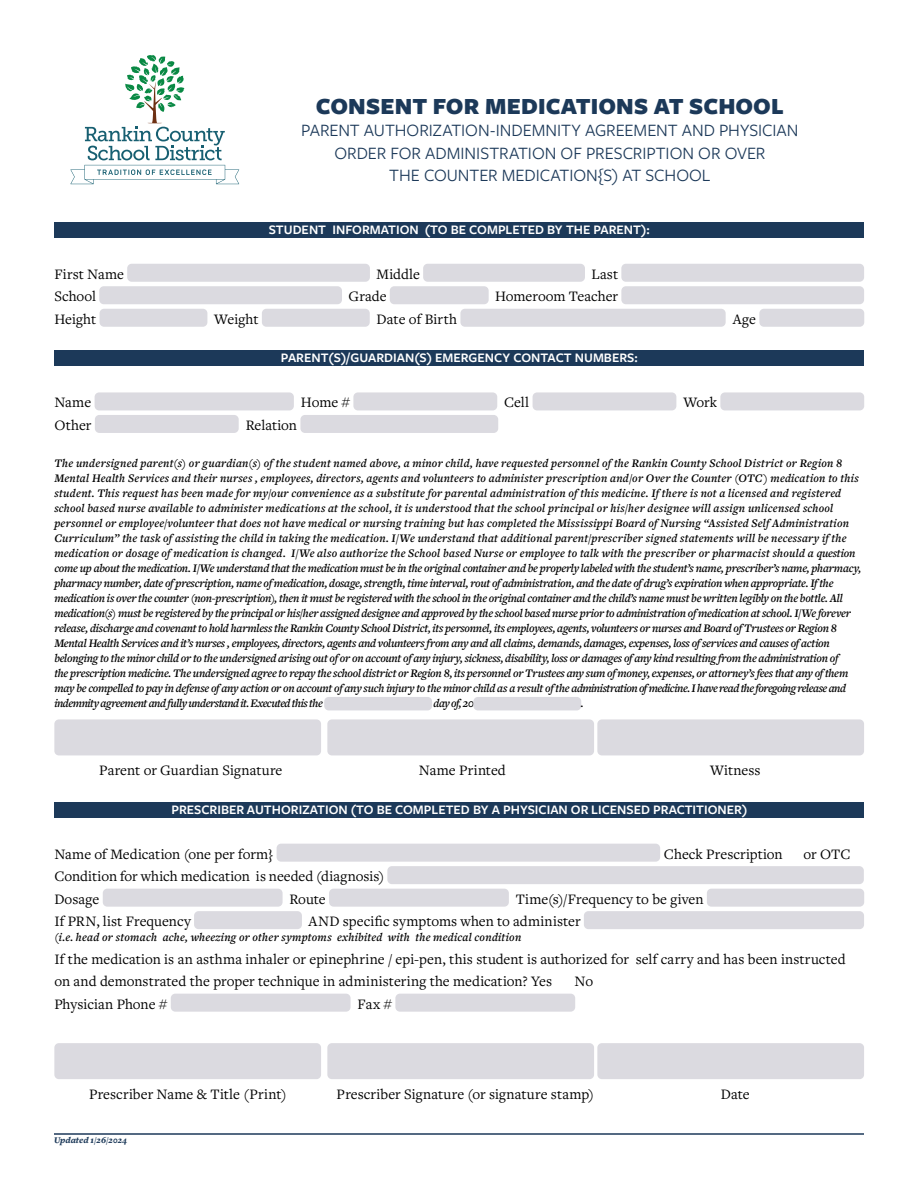
<style>
.page{position:relative;width:918px;height:1188px;background:#fff}
.page>*{position:absolute;margin:0;border:0;box-sizing:border-box;transform-origin:0 0}
.t1{font:900 24px "Freight Sans Pro";letter-spacing:.005em;color:#1c3959}
.t2{font:18px/22.5px "Freight Sans Pro";color:#1c3959;text-align:center}
.t3{font:15px/22.5px "Freight Text Pro";color:#000}
.t4{font:600 13.5px "Freight Sans Pro";color:#fff}
.t5{font:italic 600 12px/15px "Freight Text Pro";letter-spacing:-.005em;color:#000}
.t6{font:italic 600 12px "Freight Text Pro";letter-spacing:.015em;color:#000}
.t7{font:italic 900 9px "Freight Text Pro";color:#1c3959}
</style>
<div class="page">
<div style="left:54px;top:222px;width:810px;height:15px;background:#1c3959"></div>
<div style="left:54px;top:351px;width:810px;height:15px;background:#1c3959"></div>
<div style="left:54px;top:802px;width:810px;height:15px;background:#1c3959"></div>
<div style="left:127px;top:264px;width:243px;height:18px;background:#dbdae0;border-radius:4px"></div>
<div style="left:423px;top:264px;width:162px;height:18px;background:#dbdae0;border-radius:4px"></div>
<div style="left:621px;top:264px;width:243px;height:18px;background:#dbdae0;border-radius:4px"></div>
<div style="left:99px;top:286px;width:243px;height:18px;background:#dbdae0;border-radius:4px"></div>
<div style="left:390px;top:286px;width:99px;height:18px;background:#dbdae0;border-radius:4px"></div>
<div style="left:621px;top:286px;width:243px;height:18px;background:#dbdae0;border-radius:4px"></div>
<div style="left:100px;top:309px;width:107px;height:18px;background:#dbdae0;border-radius:4px"></div>
<div style="left:262px;top:309px;width:108px;height:18px;background:#dbdae0;border-radius:4px"></div>
<div style="left:460px;top:309px;width:266px;height:18px;background:#dbdae0;border-radius:4px"></div>
<div style="left:759px;top:309px;width:105px;height:18px;background:#dbdae0;border-radius:4px"></div>
<div style="left:95px;top:392px;width:199px;height:18px;background:#dbdae0;border-radius:5px"></div>
<div style="left:353px;top:392px;width:144px;height:18px;background:#dbdae0;border-radius:4px"></div>
<div style="left:533px;top:392px;width:143px;height:18px;background:#dbdae0;border-radius:4px"></div>
<div style="left:720px;top:392px;width:144px;height:18px;background:#dbdae0;border-radius:4px"></div>
<div style="left:95px;top:415px;width:144px;height:18px;background:#dbdae0;border-radius:4px"></div>
<div style="left:300px;top:415px;width:198px;height:18px;background:#dbdae0;border-radius:4px"></div>
<div style="left:324px;top:697px;width:108px;height:13px;background:#dbdae0;border-radius:4px"></div>
<div style="left:473px;top:697px;width:108px;height:13px;background:#dbdae0;border-radius:4px"></div>
<div style="left:54px;top:719px;width:267px;height:36px;background:#dbdae0;border-radius:4px"></div>
<div style="left:327px;top:719px;width:267px;height:36px;background:#dbdae0;border-radius:4px"></div>
<div style="left:597px;top:719px;width:267px;height:36px;background:#dbdae0;border-radius:4px"></div>
<div style="left:277px;top:844px;width:383px;height:18px;background:#dbdae0;border-radius:4px"></div>
<div style="left:387px;top:866px;width:477px;height:18px;background:#dbdae0;border-radius:4px"></div>
<div style="left:103px;top:889px;width:180px;height:18px;background:#dbdae0;border-radius:4px"></div>
<div style="left:329px;top:889px;width:180px;height:18px;background:#dbdae0;border-radius:4px"></div>
<div style="left:707px;top:889px;width:157px;height:18px;background:#dbdae0;border-radius:4px"></div>
<div style="left:194px;top:911px;width:108px;height:18px;background:#dbdae0;border-radius:4px"></div>
<div style="left:584px;top:911px;width:280px;height:18px;background:#dbdae0;border-radius:4px"></div>
<div style="left:171px;top:994px;width:180px;height:18px;background:#dbdae0;border-radius:4px"></div>
<div style="left:395px;top:994px;width:180px;height:18px;background:#dbdae0;border-radius:4px"></div>
<div style="left:54px;top:1043px;width:267px;height:36px;background:#dbdae0;border-radius:4px"></div>
<div style="left:327px;top:1043px;width:267px;height:36px;background:#dbdae0;border-radius:4px"></div>
<div style="left:597px;top:1043px;width:267px;height:36px;background:#dbdae0;border-radius:4px"></div>
<svg style="left:70px;top:55px;width:169px;height:129px"></svg>
<hr style="left:54px;top:1133px;width:810px;height:2px;background:#1c3959">
<h1 class="t1" style="left:316px;top:89px;width:470px">CONSENT FOR MEDICATIONS AT SCHOOL</h1>
<h2 class="t2" style="left:301px;top:118px;width:499px">PARENT AUTHORIZATION-INDEMNITY AGREEMENT AND PHYSICIAN<br>ORDER FOR ADMINISTRATION OF PRESCRIPTION OR OVER<br>THE COUNTER MEDICATION{S) AT SCHOOL</h2>
<p class="t4" style="left:269px;top:220px;width:382px">STUDENT INFORMATION (TO BE COMPLETED BY THE PARENT):</p>
<p class="t3" style="left:54px;top:262px;width:71px">First Name</p>
<p class="t3" style="left:377px;top:262px;width:45px">Middle</p>
<p class="t3" style="left:591px;top:262px;width:28px">Last</p>
<p class="t3" style="left:54px;top:285px;width:43px">School</p>
<p class="t3" style="left:349px;top:285px;width:39px">Grade</p>
<p class="t3" style="left:495px;top:285px;width:125px">Homeroom Teacher</p>
<p class="t3" style="left:54px;top:307px;width:43px">Height</p>
<p class="t3" style="left:214px;top:307px;width:46px">Weight</p>
<p class="t3" style="left:377px;top:307px;width:82px">Date of Birth</p>
<p class="t3" style="left:733px;top:307px;width:25px">Age</p>
<p class="t4" style="left:281px;top:349px;width:358px">PARENT(S)/GUARDIAN(S) EMERGENCY CONTACT NUMBERS:</p>
<p class="t3" style="left:54px;top:391px;width:38px">Name</p>
<p class="t3" style="left:301px;top:391px;width:51px">Home #</p>
<p class="t3" style="left:504px;top:391px;width:26px">Cell</p>
<p class="t3" style="left:683px;top:391px;width:35px">Work</p>
<p class="t3" style="left:54px;top:413px;width:39px">Other</p>
<p class="t3" style="left:246px;top:413px;width:53px">Relation</p>
<p class="t5" style="left:54px;top:456px;width:808px">The undersigned parent(s) or guardian(s) of the student named above, a minor child, have requested personnel of the Rankin County School District or Region 8<br>Mental Health Services and their nurses , employees, directors, agents and volunteers to administer prescription and/or Over the Counter (OTC) medication to this student. This request has been made for my/our convenience as a substitute for parental administration of this medicine. If there is not a licensed and registered school based nurse available to administer medications at the school, it is understood that the school principal or his/her designee will assign unlicensed school personnel or employee/volunteer that does not have medical or nursing training but has completed the Mississippi Board of Nursing “Assisted Self Administration Curriculum” the task of assisting the child in taking the medication. I/We understand that additional parent/prescriber signed statements will be necessary if the medication or dosage of medication is changed. I/We also authorize the School based Nurse or employee to talk with the prescriber or pharmacist should a question come up about the medication. I/We understand that the medication must be in the original container and be properly labeled with the student’s name, prescriber’s name, pharmacy, pharmacy number, date of prescription, name of medication, dosage, strength, time interval, rout of administration, and the date of drug’s expiration when appropriate. If the medication is over the counter (non-prescription), then it must be registered with the school in the original container and the child’s name must be written legibly on the bottle. All medication(s) must be registered by the principal or his/her assigned designee and approved by the school based nurse prior to administration of medication at school. I/We forever release, discharge and covenant to hold harmless the Rankin County School District, its personnel, its employees, agents, volunteers or nurses and Board of Trustees or Region 8<br>Mental Health Services and it’s nurses , employees, directors, agents and volunteers from any and all claims, demands, damages, expenses, loss of services and causes of action belonging to the minor child or to the undersigned arising out of or on account of any injury, sickness, disability, loss or damages of any kind resulting from the administration of<br>the prescription medicine. The undersigned agree to repay the school district or Region 8, its personnel or Trustees any sum of money, expenses, or attorney’s fees that any of them may be compelled to pay in defense of any action or on account of any such injury to the minor child as a result of the administration of medicine. I have read the foregoing release and indemnity agreement and fully understand it. Executed this the</p>
<p class="t5" style="left:434px;top:696px;width:42px">day of, 20</p>
<p class="t5" style="left:581px;top:696px;width:4px">.</p>
<p class="t3" style="left:99px;top:758px;width:185px">Parent or Guardian Signature</p>
<p class="t3" style="left:419px;top:758px;width:88px">Name Printed</p>
<p class="t3" style="left:710px;top:758px;width:52px">Witness</p>
<p class="t4" style="left:171px;top:800px;width:577px">PRESCRIBER AUTHORIZATION (TO BE COMPLETED BY A PHYSICIAN OR LICENSED PRACTITIONER)</p>
<p class="t3" style="left:54px;top:842px;width:220px">Name of Medication (one per form}</p>
<p class="t3" style="left:664px;top:842px;width:120px">Check Prescription</p>
<p class="t3" style="left:803px;top:842px;width:49px">or OTC</p>
<p class="t3" style="left:54px;top:865px;width:332px">Condition for which medication is needed (diagnosis)<br>Dosage</p>
<p class="t3" style="left:289px;top:887px;width:38px">Route</p>
<p class="t3" style="left:516px;top:887px;width:189px">Time(s)/Frequency to be given</p>
<p class="t3" style="left:54px;top:910px;width:138px">If PRN, list Frequency</p>
<p class="t3" style="left:308px;top:910px;width:274px">AND specific symptoms when to administer</p>
<p class="t6" style="left:54px;top:929px;width:468px">(i.e. head or stomach ache, wheezing or other symptoms exhibited with the medical condition</p>
<p class="t3" style="left:54px;top:947px;width:793px">If the medication is an asthma inhaler or epinephrine / epi-pen, this student is authorized for self carry and has been instructed on and demonstrated the proper technique in administering the medication? Yes</p>
<p class="t3" style="left:575px;top:970px;width:20px">No</p>
<p class="t3" style="left:54px;top:992px;width:114px">Physician Phone #</p>
<p class="t3" style="left:358px;top:992px;width:36px">Fax #</p>
<p class="t3" style="left:89px;top:1082px;width:199px">Prescriber Name &amp; Title (Print)</p>
<p class="t3" style="left:337px;top:1082px;width:259px">Prescriber Signature (or signature stamp)</p>
<p class="t3" style="left:721px;top:1082px;width:30px">Date</p>
<p class="t7" style="left:54px;top:1134px;width:75px">Updated 1/26/2024</p>
</div>
